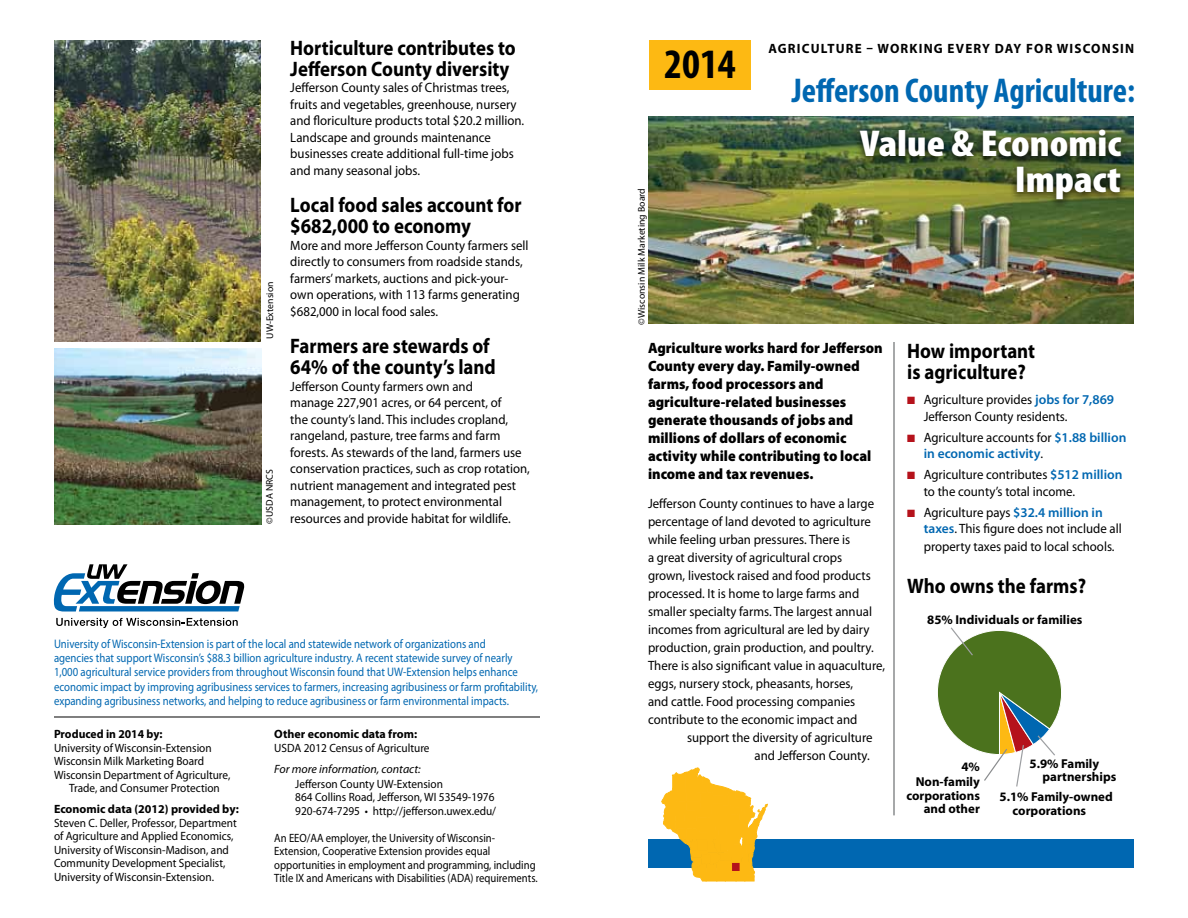
<style>
.page{position:relative;width:1188px;height:918px;background:#fff}
.page>*{position:absolute;margin:0;border:0;box-sizing:border-box;transform-origin:0 0}
.t1{font:700 condensed 42px "Myriad Pro";color:#000}
.t2{font:900 condensed 37.5px/36px "Myriad Pro";color:#fff;text-align:right;scale:1.1 1}
.t3{font:700 condensed 34.5px "Myriad Pro";color:#0067b1}
.t4{font:700 21px/21px "Myriad Pro";color:#000;scale:.9 1}
.t5{font:900 15px/18px "Myriad Pro";color:#000;scale:.95 1}
.t6{font:13.5px/16.5px "Myriad Pro";color:#000;scale:.95 1}
.t7{font:600 13.5px/16.5px "Myriad Pro";color:#0067b1}
.t8{font:700 13.5px "Myriad Pro";letter-spacing:.09em;color:#000}
.t9{font:700 12.9px/13.6px "Myriad Pro";color:#000}
.t10{font:12.3px/14.2px "Myriad Pro";color:#0067b1;scale:.87 1}
.t11{font:12px/13.5px "Myriad Pro";color:#000;scale:.94 1}
.t12{font:12px/13.5px "Myriad Pro";color:#000;scale:.89 1}
.t13{font:700 12px "Myriad Pro";color:#000}
.t14{font:italic 12px "Myriad Pro";color:#000}
.t15{font:9.75px "Myriad Pro";color:#000}
.s1{color:#b5121b}
.s2{font-weight:600;color:#0067b1}
.s3{font-weight:400;color:#000}
</style>
<div class="page">
<hr style="left:54px;top:717px;width:486px;height:1px;background:#000">
<img style="left:648px;top:117px;width:486px;height:207px">
<div style="left:649px;top:40px;width:102px;height:50px;background:#fdb913"></div>
<div style="left:648px;top:839px;width:486px;height:29px;background:#0067b1"></div>
<svg style="left:662px;top:768px;width:106px;height:113px"></svg>
<svg style="left:56px;top:618px;width:182px;height:10px"></svg>
<svg style="left:53px;top:564px;width:192px;height:48px"></svg>
<svg style="left:937px;top:627px;width:125px;height:160px"></svg>
<hr style="left:893px;top:342px;width:2px;height:473px;background:#8a8c8e">
<img style="left:54px;top:40px;width:207px;height:301px">
<div style="left:853px;top:125px;width:276px;height:86px;background:#000;opacity:.85"></div>
<img style="left:54px;top:349px;width:207px;height:175px">
<p class="t15" style="left:264px;top:339px;width:59px;rotate:-90deg">UW-Extension</p>
<p class="t15" style="left:264px;top:524px;width:56px;rotate:-90deg">©USDA NRCS</p>
<h3 class="t4" style="left:290px;top:36px;width:252px">Horticulture contributes to<br>Jefferson County diversity</h3>
<p class="t6" style="left:290px;top:79px;width:248px">Jefferson County sales of Christmas trees, fruits and vegetables, greenhouse, nursery and floriculture products total $20.2 million.<br>Landscape and grounds maintenance businesses create additional full-time jobs and many seasonal jobs.</p>
<h3 class="t4" style="left:290px;top:194px;width:258px">Local food sales account for $682,000 to economy</h3>
<p class="t6" style="left:290px;top:237px;width:252px">More and more Jefferson County farmers sell directly to consumers from roadside stands, farmers’ markets, auctions and pick-your&shy;own operations, with 113 farms generating $682,000 in local food sales.</p>
<h3 class="t4" style="left:290px;top:335px;width:230px">Farmers are stewards of<br>64% of the county’s land</h3>
<p class="t6" style="left:290px;top:378px;width:254px">Jefferson County farmers own and<br>manage 227,901 acres, or 64 percent, of<br>the county’s land. This includes cropland, rangeland, pasture, tree farms and farm forests. As stewards of the land, farmers use conservation practices, such as crop rotation, nutrient management and integrated pest management, to protect environmental resources and provide habitat for wildlife.</p>
<p class="t10" style="left:54px;top:636px;width:558px">University of Wisconsin-Extension is part of the local and statewide network of organizations and<br>agencies that support Wisconsin’s $88.3 billion agriculture industry. A recent statewide survey of nearly 1,000 agricultural service providers from throughout Wisconsin found that UW-Extension helps enhance economic impact by improving agribusiness services to farmers, increasing agribusiness or farm profitability, expanding agribusiness networks, and helping to reduce agribusiness or farm environmental impacts.</p>
<p class="t13" style="left:54px;top:726px;width:110px">Produced in 2014 by:</p>
<p class="t11" style="left:54px;top:741px;width:169px">University of Wisconsin-Extension</p>
<p class="t11" style="left:54px;top:754px;width:161px">Wisconsin Milk Marketing Board</p>
<p class="t11" style="left:54px;top:768px;width:189px">Wisconsin Department of Agriculture,</p>
<p class="t11" style="left:69px;top:781px;width:162px">Trade, and Consumer Protection</p>
<p class="t13" style="left:54px;top:801px;width:186px">Economic data (2012) provided by:</p>
<p class="t11" style="left:54px;top:816px;width:196px">Steven C. Deller, Professor, Department of Agriculture and Applied Economics, University of Wisconsin-Madison, and Community Development Specialist, University of Wisconsin-Extension.</p>
<p class="t13" style="left:274px;top:726px;width:144px">Other economic data from:</p>
<p class="t11" style="left:274px;top:741px;width:167px">USDA 2012 Census of Agriculture</p>
<p class="t14" style="left:274px;top:761px;width:148px">For more information, contact:</p>
<p class="t11" style="left:295px;top:777px;width:215px">Jefferson County UW-Extension<br>864 Collins Road, Jefferson, WI 53549-1976<br>920-674-7295 • http://jefferson.uwex.edu/</p>
<p class="t12" style="left:274px;top:831px;width:297px">An EEO/AA employer, the University of Wisconsin-Extension, Cooperative Extension provides equal opportunities in employment and programming, including Title IX and Americans with Disabilities (ADA) requirements.</p>
<h1 class="t1" style="left:664px;top:38px;width:73px">2014</h1>
<p class="t15" style="left:636px;top:325px;width:138px;rotate:-90deg">©Wisconsin Milk Marketing Board</p>
<p class="t8" style="left:768px;top:40px;width:367px">Agriculture – working everY day for Wisconsin</p>
<h3 class="t3" style="left:792px;top:69px;width:345px">Jefferson County Agriculture:</h3>
<h2 class="t2" style="left:860px;top:125px;width:239px">Value &amp; Economic<br>Impact</h2>
<p class="t5" style="left:648px;top:339px;width:249px">Agriculture works hard for Jefferson<br>County every day. Family-owned farms, food processors and agriculture-related businesses generate thousands of jobs and millions of dollars of economic activity while contributing to local income and tax revenues.</p>
<p class="t6" style="left:648px;top:494px;width:251px;line-height:18px">Jefferson County continues to have a large percentage of land devoted to agriculture while feeling urban pressures. There is<br>a great diversity of agricultural crops<br>grown, livestock raised and food products processed. It is home to large farms and smaller specialty farms. The largest annual incomes from agricultural are led by dairy production, grain production, and poultry.<br>There is also significant value in aquaculture, eggs, nursery stock, pheasants, horses,<br>and cattle. Food processing companies contribute to the economic impact and</p>
<p class="t6" style="left:687px;top:728px;width:197px;line-height:18px;text-align:right">support the diversity of agriculture and Jefferson County.</p>
<h3 class="t4" style="left:907px;top:339px;width:144px">How important is agriculture?</h3>
<p class="t6" style="left:924px;top:391px;width:202px;text-indent:-17px"><span class="s1">■</span> Agriculture provides <span class="s2">jobs for 7,869<br></span>Jefferson County residents.</p>
<p class="t7" style="left:924px;top:429px;width:204px;text-indent:-17px"><span class="s1">■</span> <span class="s3">Agriculture accounts for</span> $1.88 billion in economic activity<span class="s3">.</span></p>
<p class="t6" style="left:924px;top:466px;width:211px;text-indent:-16px"><span class="s1">■</span> Agriculture contributes <span class="s2">$512 million </span>to the county’s total income.</p>
<p class="t6" style="left:924px;top:504px;width:210px;text-indent:-16px"><span class="s1">■</span> Agriculture pays <span class="s2">$32.4 million in taxes</span>. This figure does not include all</p>
<p class="t6" style="left:924px;top:538px;width:202px">property taxes paid to local schools.</p>
<h3 class="t4" style="left:907px;top:575px;width:200px">Who owns the farms?</h3>
<p class="t9" style="left:927px;top:612px;width:157px">85% Individuals or families</p>
<p class="t9" style="left:916px;top:758px;width:66px;line-height:15.5px;text-align:right">4%<br>Non-family</p>
<p class="t9" style="left:906px;top:788px;width:75px;text-align:right">corporations and other</p>
<p class="t9" style="left:1043px;top:756px;width:75px;text-indent:-13px">5.9% Family partnerships</p>
<p class="t9" style="left:1013px;top:789px;width:102px;text-indent:-13px">5.1% Family-owned corporations</p>
</div>
